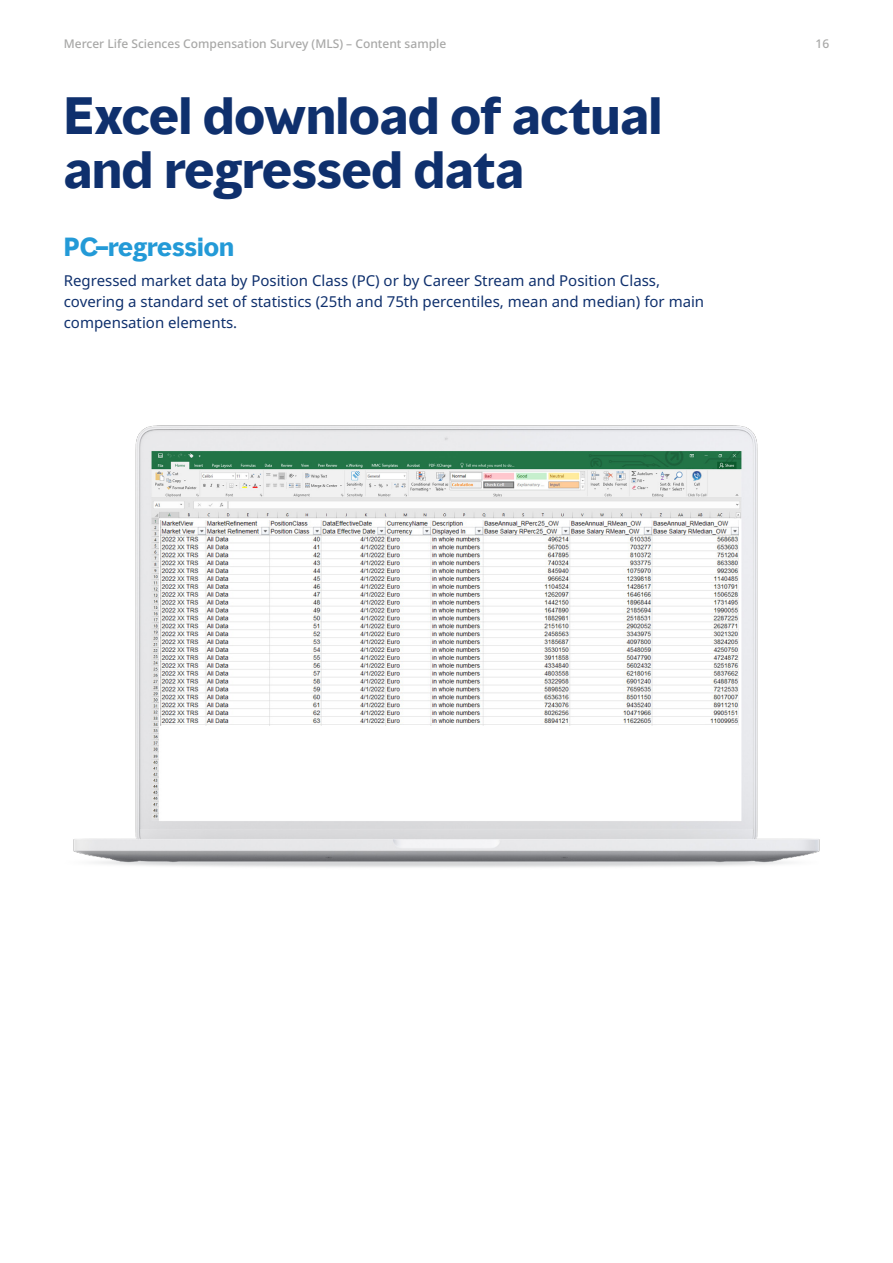
<style>
.page{position:relative;width:893px;height:1263px;background:#fff}
.page>*{position:absolute;margin:0;border:0;box-sizing:border-box;transform-origin:0 0}
.t1{font:700 48px/54px "MMC Display";color:#0f306d}
.t2{font:700 24px "MMC Display";color:#239ad7}
.t3{font:15px/21px "Noto Sans";color:#0f306d}
.t4{font:500 12px "Noto Sans";color:#a8a8a7}
</style>
<div class="page">
<img style="left:73px;top:425px;width:747px;height:443px">
<img style="left:160px;top:520px;width:579px;height:205px">
<p class="t4" style="left:64px;top:35px;width:384px">Mercer Life Sciences Compensation Survey (MLS) – Content sample</p>
<p class="t4" style="left:815px;top:35px;width:15px">16</p>
<h1 class="t1" style="left:64px;top:90px;width:600px">Excel download of actual and regressed data</h1>
<h2 class="t2" style="left:64px;top:232px;width:172px">PC–regression</h2>
<p class="t3" style="left:64px;top:270px;width:642px">Regressed market data by Position Class (PC) or by Career Stream and Position Class, covering a standard set of statistics (25th and 75th percentiles, mean and median) for main compensation elements.</p>
</div>
